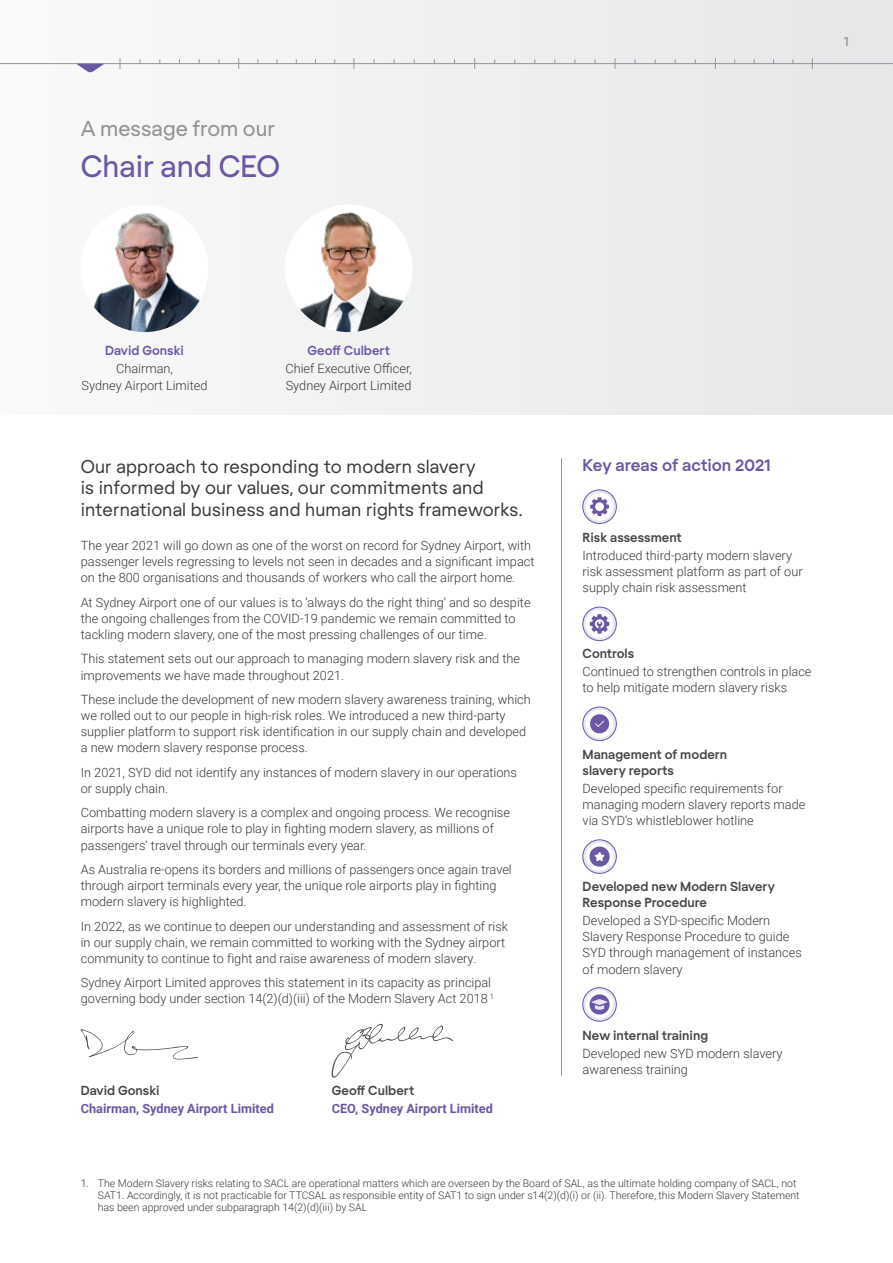
<style>
.page{position:relative;width:893px;height:1263px;background:#fff}
.page>*{position:absolute;margin:0;border:0;box-sizing:border-box;transform-origin:0 0}
.t1{font:30px "Regola Pro";letter-spacing:-.005em;color:#6c57a5}
.t2{font:21px "Regola Pro";color:#939598}
.t3{font:18px/21.6px "Regola Pro";letter-spacing:.01em;color:#383839}
.t4{font:700 16.5px "Regola Pro";color:#6c57a5}
.t5{font:300 12.75px/16px "Roboto";color:#383839}
.t6{font:700 12.75px/16px "Regola Pro";color:#464547}
.t7{font:700 12.75px "Roboto";color:#6c57a5}
.t8{font:700 12.75px "Regola Pro";color:#6c57a5}
.t9{font:12.75px "Roboto";color:#888a8d}
.t10{font:300 10.5px/12px "Roboto";color:#383839}
</style>
<div class="page">
<div style="left:0;top:0;width:893px;height:414px;background:#efeff0"></div>
<img style="left:81px;top:205px;width:127px;height:127px;border-radius:64px">
<img style="left:285px;top:205px;width:127px;height:127px;border-radius:64px">
<hr style="left:561px;top:458px;width:1px;height:618px;background:#898b8e">
<svg style="left:583px;top:490px;width:33px;height:33px"></svg>
<div style="left:583px;top:490px;width:34px;height:34px;border:1px solid #6c57a5;border-radius:50%"></div>
<div style="left:586px;top:493px;width:27px;height:28px;background:#fff;border-radius:50%"></div>
<svg style="left:590px;top:497px;width:19px;height:19px"></svg>
<svg style="left:583px;top:607px;width:33px;height:34px"></svg>
<div style="left:583px;top:607px;width:34px;height:34px;border:1px solid #6c57a5;border-radius:50%"></div>
<div style="left:586px;top:610px;width:27px;height:28px;background:#fff;border-radius:50%"></div>
<svg style="left:590px;top:614px;width:19px;height:20px"></svg>
<svg style="left:583px;top:707px;width:33px;height:34px"></svg>
<div style="left:583px;top:707px;width:34px;height:34px;border:1px solid #6c57a5;border-radius:50%"></div>
<div style="left:586px;top:710px;width:27px;height:28px;background:#fff;border-radius:50%"></div>
<svg style="left:589px;top:713px;width:21px;height:21px"></svg>
<svg style="left:583px;top:840px;width:33px;height:33px"></svg>
<div style="left:583px;top:839px;width:34px;height:35px;border:1px solid #6c57a5;border-radius:50%"></div>
<div style="left:586px;top:843px;width:27px;height:27px;background:#fff;border-radius:50%"></div>
<svg style="left:588px;top:845px;width:23px;height:23px"></svg>
<svg style="left:583px;top:988px;width:33px;height:33px"></svg>
<div style="left:583px;top:987px;width:34px;height:34px;border:1px solid #6c57a5;border-radius:50%"></div>
<div style="left:586px;top:990px;width:27px;height:28px;background:#fff;border-radius:50%"></div>
<svg style="left:588px;top:993px;width:23px;height:22px"></svg>
<svg style="left:332px;top:1024px;width:121px;height:54px"></svg>
<svg style="left:81px;top:1029px;width:117px;height:31px"></svg>
<svg style="left:76px;top:64px;width:28px;height:8px"></svg>
<hr style="left:0;top:63px;width:893px;height:1px;background:#939598">
<h2 class="t2" style="left:81px;top:114px;width:196px">A message from our</h2>
<h1 class="t1" style="left:81px;top:146px;width:201px">Chair and CEO</h1>
<p class="t9" style="left:843px;top:32px;width:9px">1</p>
<p class="t8" style="left:105px;top:342px;width:80px">David Gonski</p>
<p class="t5" style="left:82px;top:360px;width:127px;text-align:center">Chairman,<br>Sydney Airport Limited</p>
<p class="t8" style="left:307px;top:342px;width:84px">Geoff Culbert</p>
<p class="t5" style="left:285px;top:360px;width:128px">Chief Executive Officer,<br>Sydney Airport Limited</p>
<h3 class="t3" style="left:81px;top:454px;width:443px">Our approach to responding to modern slavery<br>is informed by our values, our commitments and international business and human rights frameworks.</h3>
<p class="t5" style="left:81px;top:537px;width:455px">The year 2021 will go down as one of the worst on record for Sydney Airport, with passenger levels regressing to levels not seen in decades and a significant impact on the 800 organisations and thousands of workers who call the airport home.</p>
<p class="t5" style="left:81px;top:594px;width:451px">At Sydney Airport one of our values is to ‘always do the right thing’ and so despite the ongoing challenges from the COVID‑19 pandemic we remain committed to tackling modern slavery, one of the most pressing challenges of our time.</p>
<p class="t5" style="left:81px;top:650px;width:441px">This statement sets out our approach to managing modern slavery risk and the improvements we have made throughout 2021.</p>
<p class="t5" style="left:81px;top:691px;width:452px">These include the development of new modern slavery awareness training, which we rolled out to our people in high‑risk roles. We introduced a new third‑party supplier platform to support risk identification in our supply chain and developed a new modern slavery response process.</p>
<p class="t5" style="left:81px;top:764px;width:438px">In 2021, SYD did not identify any instances of modern slavery in our operations or supply chain.</p>
<p class="t5" style="left:81px;top:804px;width:431px">Combatting modern slavery is a complex and ongoing process. We recognise airports have a unique role to play in fighting modern slavery, as millions of passengers’ travel through our terminals every year.</p>
<p class="t5" style="left:81px;top:861px;width:433px">As Australia re‑opens its borders and millions of passengers once again travel through airport terminals every year, the unique role airports play in fighting modern slavery is highlighted.</p>
<p class="t5" style="left:81px;top:918px;width:429px">In 2022, as we continue to deepen our understanding and assessment of risk in our supply chain, we remain committed to working with the Sydney airport community to continue to fight and raise awareness of modern slavery.</p>
<p class="t5" style="left:81px;top:974px;width:415px">Sydney Airport Limited approves this statement in its capacity as principal governing body under section 14(2)(d)(iii) of the Modern Slavery Act 2018 <sup>1</sup></p>
<p class="t6" style="left:81px;top:1082px;width:80px">David Gonski</p>
<p class="t7" style="left:81px;top:1100px;width:195px">Chairman, Sydney Airport Limited</p>
<p class="t6" style="left:332px;top:1082px;width:84px">Geoff Culbert</p>
<p class="t7" style="left:332px;top:1100px;width:163px">CEO, Sydney Airport Limited</p>
<p class="t4" style="left:583px;top:454px;width:190px">Key areas of action 2021</p>
<p class="t6" style="left:583px;top:528px;width:101px">Risk assessment</p>
<p class="t5" style="left:583px;top:547px;width:222px">Introduced third-party modern slavery risk assessment platform as part of our supply chain risk assessment</p>
<p class="t6" style="left:583px;top:645px;width:53px">Controls</p>
<p class="t5" style="left:583px;top:663px;width:230px">Continued to strengthen controls in place to help mitigate modern slavery risks</p>
<p class="t6" style="left:583px;top:745px;width:146px">Management of modern slavery reports</p>
<p class="t5" style="left:583px;top:780px;width:224px">Developed specific requirements for managing modern slavery reports made via SYD’s whistleblower hotline</p>
<p class="t6" style="left:583px;top:878px;width:194px">Developed new Modern Slavery<br>Response Procedure</p>
<p class="t5" style="left:583px;top:912px;width:221px">Developed a SYD-specific Modern<br>Slavery Response Procedure to guide<br>SYD through management of instances of modern slavery</p>
<p class="t6" style="left:583px;top:1026px;width:127px">New internal training</p>
<p class="t5" style="left:583px;top:1045px;width:201px">Developed new SYD modern slavery awareness training</p>
<p class="t10" style="left:98px;top:1176px;width:703px;text-indent:-17px">1. The Modern Slavery risks relating to SACL are operational matters which are overseen by the Board of SAL, as the ultimate holding company of SACL, not<br>SAT1. Accordingly, it is not practicable for TTCSAL as responsible entity of SAT1 to sign under s14(2)(d)(i) or (ii). Therefore, this Modern Slavery Statement has been approved under subparagraph 14(2)(d)(iii) by SAL</p>
</div>
